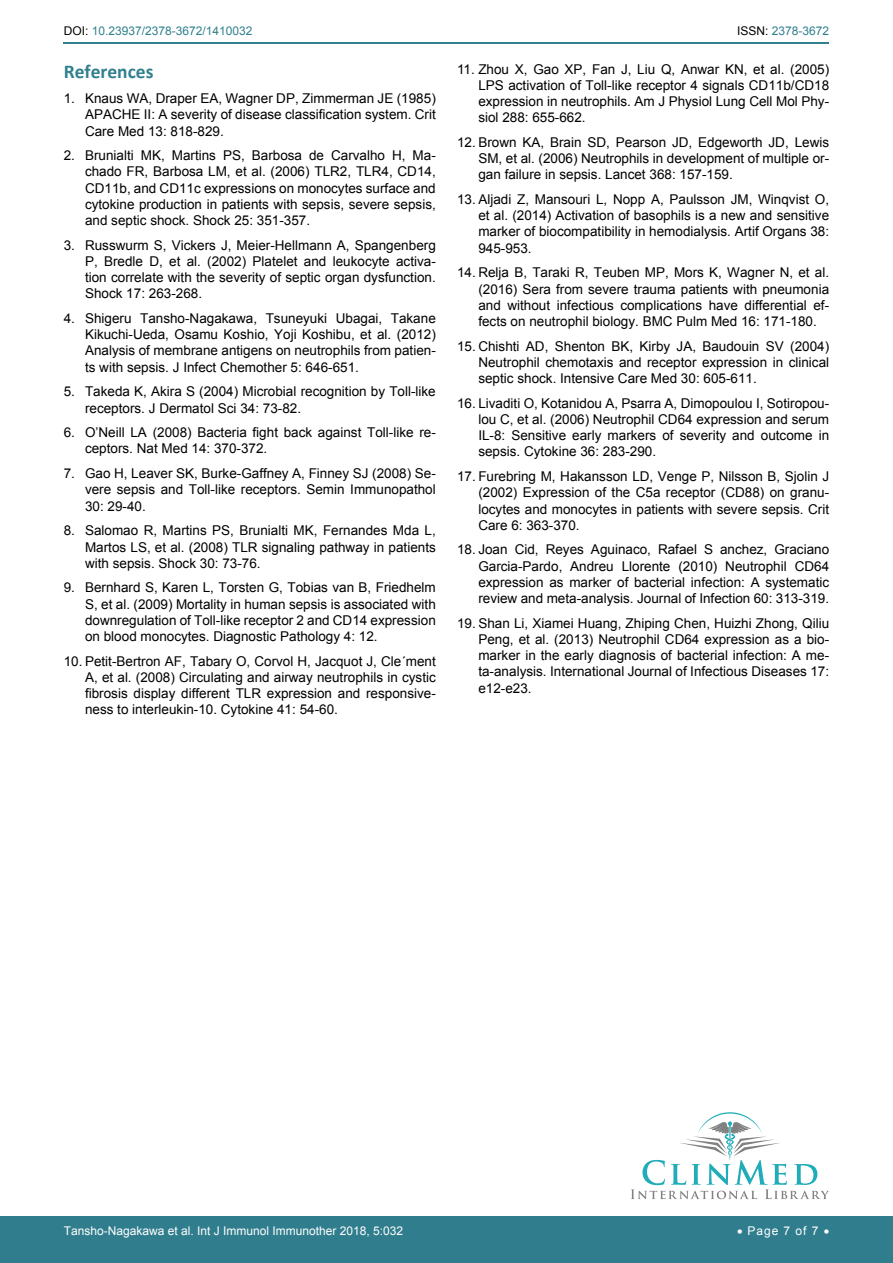
<style>
.page{position:relative;width:893px;height:1263px;background:#fff}
.page>*{position:absolute;margin:0;border:0;box-sizing:border-box;transform-origin:0 0}
.t1{font:700 19.5px "Calibri";color:#30808d}
.t2{font:13.5px/16.2px "Arial";color:#000;text-align:justify}
.t3{font:12px "Arial";color:#fff}
.t4{font:12px "Arial";color:#30808d}
.s1{color:#000}
</style>
<div class="page">
<hr style="left:64px;top:43px;width:765px;height:1px;background:#30808d">
<div style="left:0;top:1217px;width:893px;height:46px;background:#307d8d"></div>
<svg style="left:631px;top:1112px;width:198px;height:87px"></svg>
<p class="t4" style="left:64px;top:23px;width:190px"><span class="s1">DOI:</span> 10.23937/2378-3672/1410032</p>
<p class="t4" style="left:737px;top:23px;width:94px"><span class="s1">ISSN:</span> 2378-3672</p>
<h1 class="t1" style="left:64px;top:59px;width:91px">References</h1>
<p class="t2" style="left:85px;top:90px;width:352px;text-indent:-21px">1. Knaus WA, Draper EA, Wagner DP, Zimmerman JE (1985)<br>APACHE II: A severity of disease classification system. Crit Care Med 13: 818-829.</p>
<p class="t2" style="left:85px;top:148px;width:352px;text-indent:-21px">2. Brunialti MK, Martins PS, Barbosa de Carvalho H, Ma&shy;chado FR, Barbosa LM, et al. (2006) TLR2, TLR4, CD14, CD11b, and CD11c expressions on monocytes surface and cytokine production in patients with sepsis, severe sepsis, and septic shock. Shock 25: 351-357.</p>
<p class="t2" style="left:85px;top:237px;width:352px;text-indent:-21px">3. Russwurm S, Vickers J, Meier-Hellmann A, Spangenberg P, Bredle D, et al. (2002) Platelet and leukocyte activa&shy;tion correlate with the severity of septic organ dysfunction.<br>Shock 17: 263-268.</p>
<p class="t2" style="left:85px;top:310px;width:352px;text-indent:-21px">4. Shigeru Tansho-Nagakawa, Tsuneyuki Ubagai, Takane Kikuchi-Ueda, Osamu Koshio, Yoji Koshibu, et al. (2012)<br>Analysis of membrane antigens on neutrophils from patien&shy;ts with sepsis. J Infect Chemother 5: 646-651.</p>
<p class="t2" style="left:85px;top:384px;width:352px;text-indent:-21px">5. Takeda K, Akira S (2004) Microbial recognition by Toll-like receptors. J Dermatol Sci 34: 73-82.</p>
<p class="t2" style="left:85px;top:425px;width:352px;text-indent:-21px">6. O’Neill LA (2008) Bacteria fight back against Toll-like re&shy;ceptors. Nat Med 14: 370-372.</p>
<p class="t2" style="left:85px;top:465px;width:352px;text-indent:-21px">7. Gao H, Leaver SK, Burke-Gaffney A, Finney SJ (2008) Se&shy;vere sepsis and Toll-like receptors. Semin Immunopathol 30: 29-40.</p>
<p class="t2" style="left:85px;top:523px;width:352px;text-indent:-21px">8. Salomao R, Martins PS, Brunialti MK, Fernandes Mda L, Martos LS, et al. (2008) TLR signaling pathway in patients with sepsis. Shock 30: 73-76.</p>
<p class="t2" style="left:85px;top:580px;width:352px;text-indent:-21px">9. Bernhard S, Karen L, Torsten G, Tobias van B, Friedhelm S, et al. (2009) Mortality in human sepsis is associated with downregulation of Toll-like receptor 2 and CD14 expression on blood monocytes. Diagnostic Pathology 4: 12.</p>
<p class="t2" style="left:85px;top:653px;width:352px;text-indent:-21px">10. Petit-Bertron AF, Tabary O, Corvol H, Jacquot J, Cle´ment A, et al. (2008) Circulating and airway neutrophils in cystic fibrosis display different TLR expression and responsive&shy;ness to interleukin-10. Cytokine 41: 54-60.</p>
<p class="t2" style="left:478px;top:61px;width:352px;text-indent:-21px">11. Zhou X, Gao XP, Fan J, Liu Q, Anwar KN, et al. (2005)<br>LPS activation of Toll-like receptor 4 signals CD11b/CD18 expression in neutrophils. Am J Physiol Lung Cell Mol Phy&shy;siol 288: 655-662.</p>
<p class="t2" style="left:478px;top:134px;width:352px;text-indent:-21px">12. Brown KA, Brain SD, Pearson JD, Edgeworth JD, Lewis SM, et al. (2006) Neutrophils in development of multiple or&shy;gan failure in sepsis. Lancet 368: 157-159.</p>
<p class="t2" style="left:478px;top:191px;width:352px;text-indent:-21px">13. Aljadi Z, Mansouri L, Nopp A, Paulsson JM, Winqvist O, et al. (2014) Activation of basophils is a new and sensitive marker of biocompatibility in hemodialysis. Artif Organs 38:<br>945-953.</p>
<p class="t2" style="left:478px;top:265px;width:352px;text-indent:-21px">14. Relja B, Taraki R, Teuben MP, Mors K, Wagner N, et al. (2016) Sera from severe trauma patients with pneumonia and without infectious complications have differential ef&shy;fects on neutrophil biology. BMC Pulm Med 16: 171-180.</p>
<p class="t2" style="left:478px;top:338px;width:352px;text-indent:-21px">15. Chishti AD, Shenton BK, Kirby JA, Baudouin SV (2004)<br>Neutrophil chemotaxis and receptor expression in clinical septic shock. Intensive Care Med 30: 605-611.</p>
<p class="t2" style="left:478px;top:395px;width:352px;text-indent:-21px">16. Livaditi O, Kotanidou A, Psarra A, Dimopoulou I, Sotiropou&shy;lou C, et al. (2006) Neutrophil CD64 expression and serum IL-8: Sensitive early markers of severity and outcome in sepsis. Cytokine 36: 283-290.</p>
<p class="t2" style="left:478px;top:468px;width:352px;text-indent:-21px">17. Furebring M, Hakansson LD, Venge P, Nilsson B, Sjolin J (2002) Expression of the C5a receptor (CD88) on granu&shy;locytes and monocytes in patients with severe sepsis. Crit Care 6: 363-370.</p>
<p class="t2" style="left:478px;top:542px;width:352px;text-indent:-21px">18. Joan Cid, Reyes Aguinaco, Rafael S anchez, Graciano Garcia-Pardo, Andreu Llorente (2010) Neutrophil CD64 expression as marker of bacterial infection: A systematic review and meta-analysis. Journal of Infection 60: 313-319.</p>
<p class="t2" style="left:478px;top:615px;width:352px;text-indent:-21px">19. Shan Li, Xiamei Huang, Zhiping Chen, Huizhi Zhong, Qiliu Peng, et al. (2013) Neutrophil CD64 expression as a bio&shy;marker in the early diagnosis of bacterial infection: A me&shy;ta-analysis. International Journal of Infectious Diseases 17: e12-e23.</p>
<p class="t3" style="left:64px;top:1223px;width:341px">Tansho-Nagakawa et al. Int J Immunol Immunother 2018, 5:032</p>
<p class="t3" style="left:737px;top:1223px;width:94px">• Page 7 of 7 •</p>
</div>
